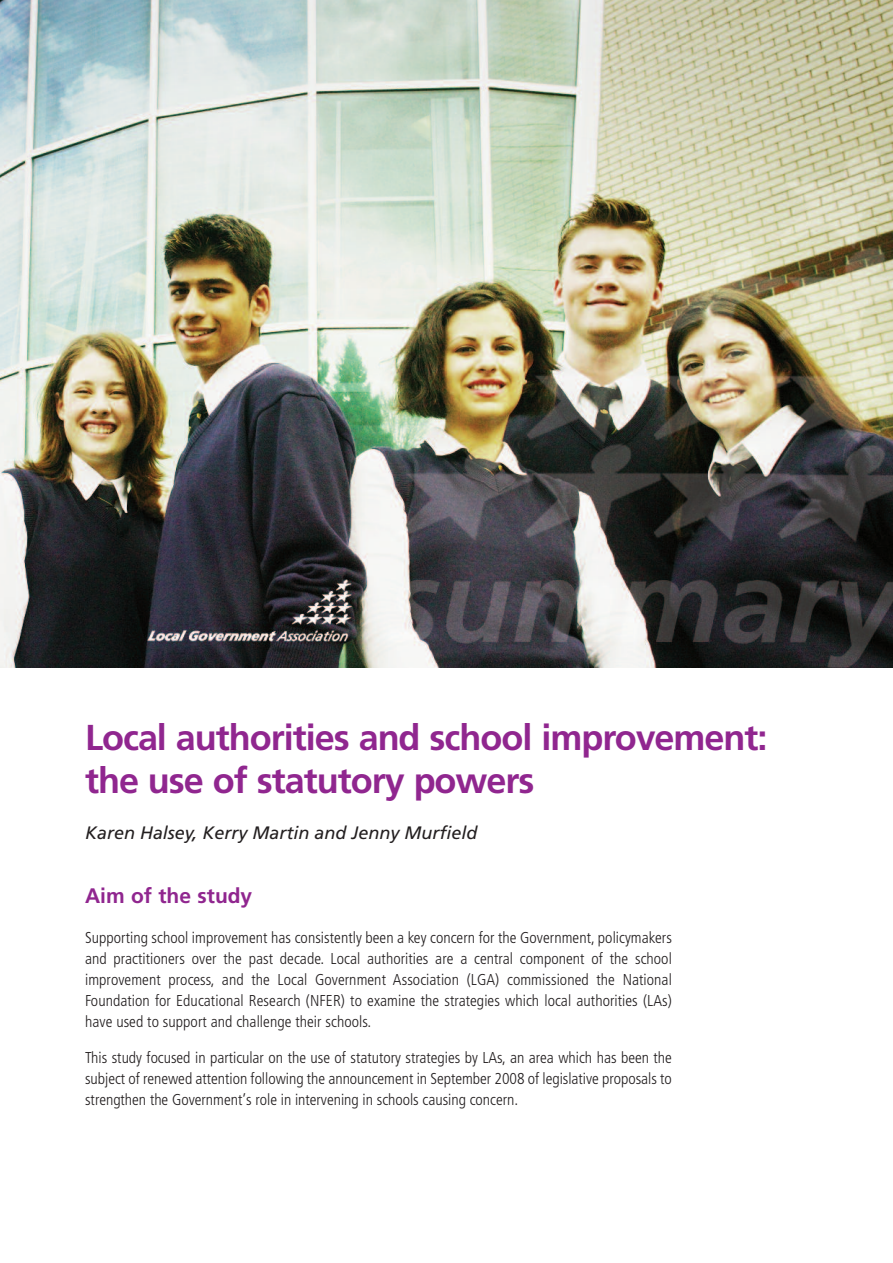
<style>
.page{position:relative;width:893px;height:1263px;background:#fff}
.page>*{position:absolute;margin:0;border:0;box-sizing:border-box;transform-origin:0 0}
.t1{font:700 36px/43.2px "Frutiger";letter-spacing:-.03em;color:#90268f}
.t2{font:700 21px "Frutiger";color:#90268f}
.t3{font:italic 18px "Frutiger";color:#231f20}
.t4{font:300 condensed 15.75px/21px "Frutiger";color:#231f20;text-align:justify}
</style>
<div class="page">
<img style="left:0;top:0;width:893px;height:668px">
<img style="left:115px;top:116px;width:778px;height:552px">
<h1 class="t1" style="left:85px;top:719px;width:684px">Local authorities and school improvement: the use of statutory powers</h1>
<p class="t3" style="left:85px;top:825px;width:394px">Karen Halsey, Kerry Martin and Jenny Murfield</p>
<h2 class="t2" style="left:85px;top:887px;width:169px">Aim of the study</h2>
<p class="t4" style="left:85px;top:928px;width:588px">Supporting school improvement has consistently been a key concern for the Government, policymakers and practitioners over the past decade. Local authorities are a central component of the school improvement process, and the Local Government Association (LGA) commissioned the National Foundation for Educational Research (NFER) to examine the strategies which local authorities (LAs) have used to support and challenge their schools.</p>
<p class="t4" style="left:85px;top:1048px;width:588px">This study focused in particular on the use of statutory strategies by LAs, an area which has been the subject of renewed attention following the announcement in September 2008 of legislative proposals to strengthen the Government’s role in intervening in schools causing concern.</p>
</div>
